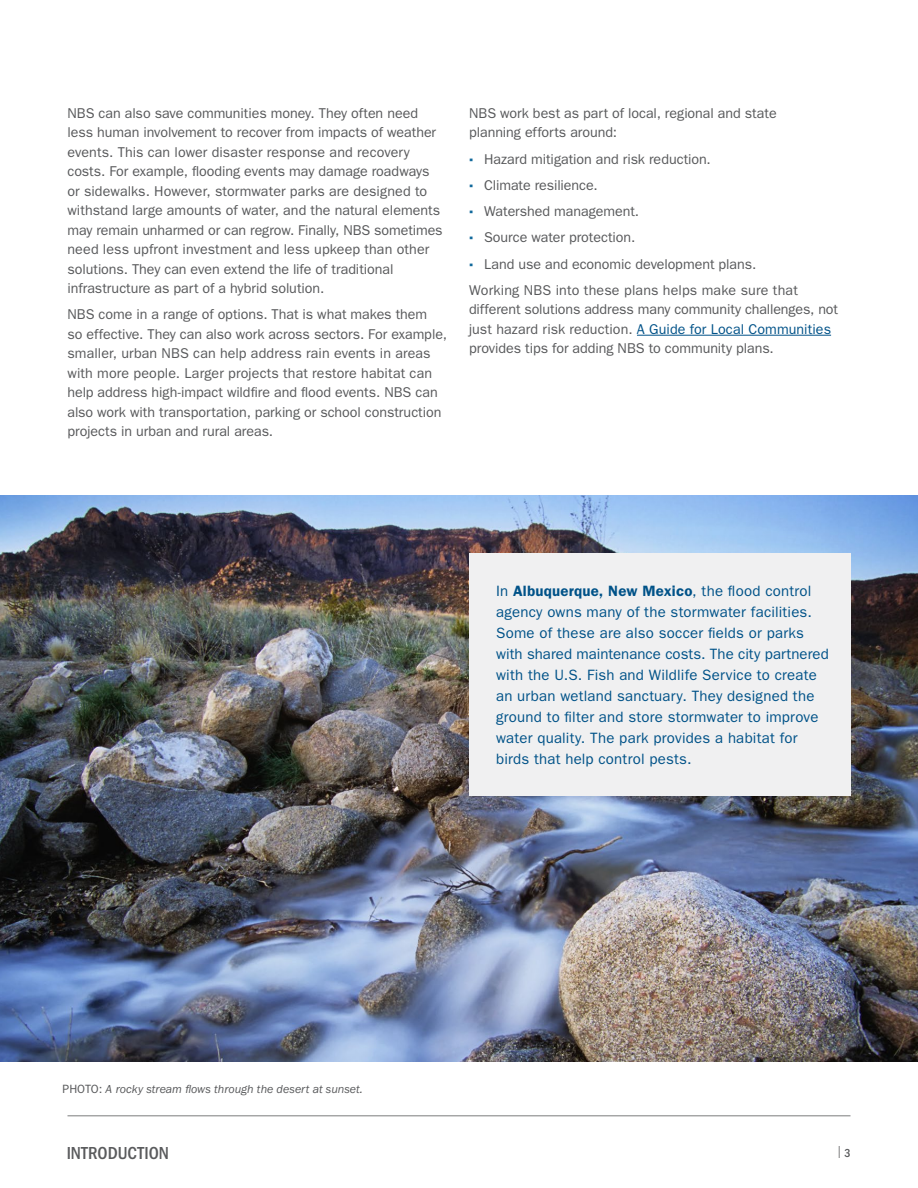
<style>
.page{position:relative;width:918px;height:1188px;background:#fff}
.page>*{position:absolute;margin:0;border:0;box-sizing:border-box;transform-origin:0 0}
.t1{font:500 condensed 18px "ITC Franklin Gothic Std";color:#5a5b5d}
.t2{font:15px/21px "ITC Franklin Gothic Std";letter-spacing:.015em;color:#005288}
.t3{font:14.25px/19.5px "ITC Franklin Gothic Std";color:#58595b}
.t4{font:italic 12px "ITC Franklin Gothic Std";color:#58595b}
.t5{font:12px "ITC Franklin Gothic Std";color:#5a5b5d}
.s1{font-family:"ITC Franklin Gothic Std Hvy";color:#10689b}
.s2{color:#005288}
.s3{font-weight:600}
.s4{font-style:normal}
.s5{font-weight:500;font-stretch:condensed}
</style>
<div class="page">
<hr style="left:637px;top:335px;width:194px;height:1px;background:#005288">
<img style="left:0;top:495px;width:918px;height:567px">
<div style="left:469px;top:554px;width:381px;height:242px;background:#f0f0f1"></div>
<hr style="left:68px;top:1116px;width:782px;height:1px;background:#7b7c7d">
<p class="t3" style="left:68px;top:103px;width:377px">NBS can also save communities money. They often need less human involvement to recover from impacts of weather events. This can lower disaster response and recovery costs. For example, flooding events may damage roadways or sidewalks. However, stormwater parks are designed to withstand large amounts of water, and the natural elements may remain unharmed or can regrow. Finally, NBS sometimes need less upfront investment and less upkeep than other solutions. They can even extend the life of traditional infrastructure as part of a hybrid solution.</p>
<p class="t3" style="left:68px;top:305px;width:381px">NBS come in a range of options. That is what makes them<br>so effective. They can also work across sectors. For example, smaller, urban NBS can help address rain events in areas with more people. Larger projects that restore habitat can help address high-impact wildfire and flood events. NBS can also work with transportation, parking or school construction projects in urban and rural areas.</p>
<p class="t3" style="left:469px;top:103px;width:309px">NBS work best as part of local, regional and state planning efforts around:</p>
<p class="t3" style="left:469px;top:149px;width:243px"><span class="s1">∙</span> Hazard mitigation and risk reduction.</p>
<p class="t3" style="left:469px;top:175px;width:130px"><span class="s1">∙</span> Climate resilience.</p>
<p class="t3" style="left:469px;top:202px;width:172px"><span class="s1">∙</span> Watershed management.</p>
<p class="t3" style="left:469px;top:228px;width:168px"><span class="s1">∙</span> Source water protection.</p>
<p class="t3" style="left:469px;top:254px;width:289px"><span class="s1">∙</span> Land use and economic development plans.</p>
<p class="t3" style="left:469px;top:280px;width:370px">Working NBS into these plans helps make sure that different solutions address many community challenges, not just hazard risk reduction. <span class="s2">A Guide for Local Communities </span>provides tips for adding NBS to community plans.</p>
<p class="t2" style="left:496px;top:581px;width:334px">In <span class="s3">Albuquerque, New Mexico</span>, the flood control agency owns many of the stormwater facilities.<br>Some of these are also soccer fields or parks with shared maintenance costs. The city partnered with the U.S. Fish and Wildlife Service to create an urban wetland sanctuary. They designed the ground to filter and store stormwater to improve water quality. The park provides a habitat for birds that help control pests.</p>
<p class="t4" style="left:63px;top:1082px;width:302px"><span class="s4">PHOTO:</span> A rocky stream flows through the desert at sunset.</p>
<p class="t1" style="left:66px;top:1143px;width:104px">INTRODUCTION</p>
<p class="t5" style="left:838px;top:1144px;width:14px">| <span class="s5">3</span></p>
</div>
